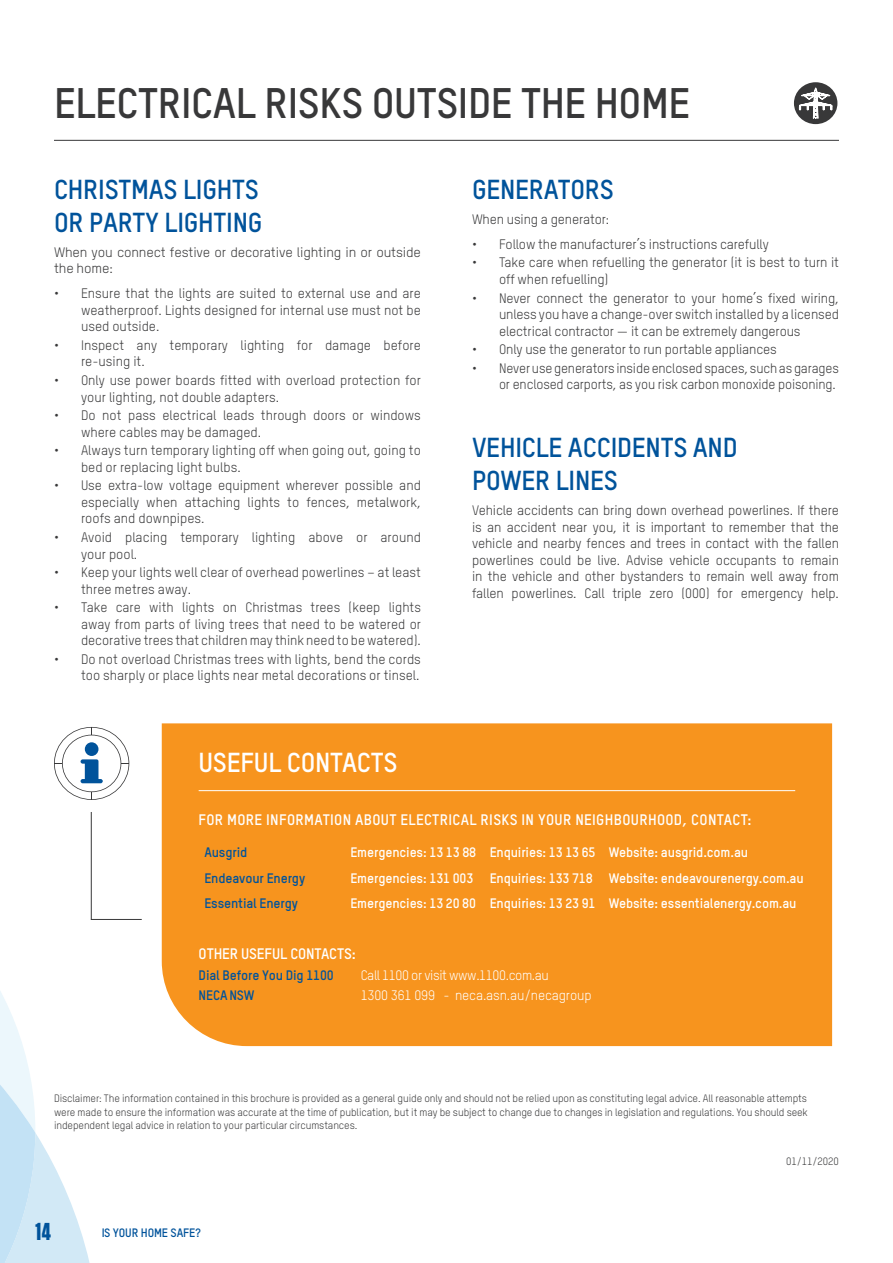
<style>
.page{position:relative;width:893px;height:1263px;background:#fff}
.page>*{position:absolute;margin:0;border:0;box-sizing:border-box;transform-origin:0 0}
.t1{font:700 42px "TSTAR";letter-spacing:-.01em;color:#383839}
.t2{font:700 27px/33px "TSTAR";letter-spacing:-.01em;color:#00539b}
.t3{font:700 27px "TSTAR";letter-spacing:-.01em;color:#fff}
.t4{font:700 24.45px "Tungsten";color:#00539b}
.t5{font:700 15px "TSTAR";letter-spacing:.02em;color:#fff}
.t6{font:700 15px "TSTAR";letter-spacing:-.01em;color:#fff}
.t7{font:13.5px/16.5px "TSTAR";color:#383839}
.t8{font:700 13.5px "TSTAR";letter-spacing:-.01em;color:#fff}
.t9{font:700 13.5px "TSTAR";letter-spacing:-.01em;color:#00539b}
.t10{font:13.5px/16.5px "TSTAR";color:#383839;scale:1.04 1}
.t11{font:13.5px "TSTAR";letter-spacing:-.01em;color:#fff}
.t12{font:13.5px "TSTAR";letter-spacing:-.03em;color:#fff}
.t13{font:700 12px "TSTAR";letter-spacing:-.01em;color:#00539b}
.t14{font:10.5px/13.5px "TSTAR";letter-spacing:-.01em;color:#383839;text-align:justify}
</style>
<div class="page">
<svg style="left:0;top:830px;width:91px;height:433px"></svg>
<hr style="left:54px;top:140px;width:785px;height:1px;background:#383839">
<div style="left:794px;top:82px;width:43px;height:42px;background:#383839;border-radius:50%"></div>
<svg style="left:799px;top:88px;width:33px;height:32px"></svg>
<svg style="left:54px;top:727px;width:75px;height:73px"></svg>
<hr style="left:91px;top:812px;width:1px;height:108px;background:#383839">
<hr style="left:91px;top:919px;width:51px;height:1px;background:#383839">
<div style="left:162px;top:723px;width:670px;height:323px;background:#f7941e"></div>
<hr style="left:199px;top:790px;width:596px;height:1px;background:#fff">
<h1 class="t1" style="left:54px;top:76px;width:638px">ELECTRICAL RISKS OUTSIDE THE HOME</h1>
<h2 class="t2" style="left:54px;top:172px;width:210px">CHRISTMAS LIGHTS<br>OR PARTY LIGHTING</h2>
<p class="t10" style="left:54px;top:244px;width:354px">When you connect festive or decorative lighting in or outside the home:</p>
<p class="t7" style="left:81px;top:285px;width:341px;text-align:justify;text-indent:-27px">• Ensure that the lights are suited to external use and are weatherproof. Lights designed for internal use must not be used outside.</p>
<p class="t7" style="left:81px;top:337px;width:341px;text-indent:-27px">• Inspect any temporary lighting for damage before re-using it.</p>
<p class="t7" style="left:81px;top:372px;width:341px;text-indent:-27px">• Only use power boards fitted with overload protection for your lighting, not double adapters.</p>
<p class="t7" style="left:81px;top:407px;width:341px;text-indent:-27px">• Do not pass electrical leads through doors or windows where cables may be damaged.</p>
<p class="t7" style="left:81px;top:442px;width:341px;text-indent:-27px">• Always turn temporary lighting off when going out, going to bed or replacing light bulbs.</p>
<p class="t7" style="left:81px;top:477px;width:341px;text-align:justify;text-indent:-27px">• Use extra-low voltage equipment wherever possible and especially when attaching lights to fences, metalwork, roofs and downpipes.</p>
<p class="t7" style="left:81px;top:529px;width:341px;text-indent:-27px">• Avoid placing temporary lighting above or around your pool.</p>
<p class="t7" style="left:81px;top:564px;width:341px;text-indent:-27px">• Keep your lights well clear of overhead powerlines – at least three metres away.</p>
<p class="t7" style="left:81px;top:599px;width:341px;text-align:justify;text-indent:-27px">• Take care with lights on Christmas trees (keep lights away from parts of living trees that need to be watered or decorative trees that children may think need to be watered).</p>
<p class="t7" style="left:54px;top:651px;width:368px;text-align:right">• Do not overload Christmas trees with lights, bend the cords too sharply or place lights near metal decorations or tinsel.</p>
<h2 class="t3" style="left:198px;top:745px;width:201px">USEFUL CONTACTS</h2>
<h2 class="t2" style="left:472px;top:172px;width:143px">GENERATORS</h2>
<p class="t7" style="left:472px;top:211px;width:139px">When using a generator:</p>
<p class="t7" style="left:472px;top:236px;width:298px">• Follow the manufacturer’s instructions carefully</p>
<p class="t7" style="left:499px;top:254px;width:341px;text-indent:-27px">• Take care when refuelling the generator (it is best to turn it off when refuelling)</p>
<p class="t7" style="left:499px;top:289px;width:341px;text-align:justify;text-indent:-27px">• Never connect the generator to your home’s fixed wiring, unless you have a change-over switch installed by a licensed electrical contractor — it can be extremely dangerous</p>
<p class="t7" style="left:472px;top:341px;width:306px">• Only use the generator to run portable appliances</p>
<p class="t7" style="left:472px;top:360px;width:368px;text-align:right">• Never use generators inside enclosed spaces, such as garages or enclosed carports, as you risk carbon monoxide poisoning.</p>
<h2 class="t2" style="left:472px;top:431px;width:267px">VEHICLE ACCIDENTS AND<br>POWER LINES</h2>
<p class="t7" style="left:472px;top:502px;width:368px;text-align:justify">Vehicle accidents can bring down overhead powerlines. If there is an accident near you, it is important to remember that the vehicle and nearby fences and trees in contact with the fallen powerlines could be live. Advise vehicle occupants to remain in the vehicle and other bystanders to remain well away from fallen powerlines. Call triple zero (000) for emergency help.</p>
<p class="t5" style="left:198px;top:810px;width:555px">FOR MORE INFORMATION ABOUT ELECTRICAL RISKS IN YOUR NEIGHBOURHOOD, CONTACT:</p>
<p class="t9" style="left:204px;top:844px;width:45px">Ausgrid</p>
<p class="t8" style="left:350px;top:844px;width:399px">Emergencies: 13 13 88 Enquiries: 13 13 65 Website: ausgrid.com.au</p>
<p class="t9" style="left:204px;top:869px;width:102px">Endeavour Energy</p>
<p class="t8" style="left:350px;top:869px;width:455px">Emergencies: 131 003 Enquiries: 133 718 Website: endeavourenergy.com.au</p>
<p class="t9" style="left:204px;top:895px;width:95px">Essential Energy</p>
<p class="t8" style="left:350px;top:895px;width:448px">Emergencies: 13 20 80 Enquiries: 13 23 91 Website: essentialenergy.com.au</p>
<p class="t6" style="left:199px;top:944px;width:159px">OTHER USEFUL CONTACTS:</p>
<p class="t9" style="left:199px;top:966px;width:137px">Dial Before You Dig 1100</p>
<p class="t12" style="left:361px;top:967px;width:190px">Call 1100 or visit www.1100.com.au</p>
<p class="t9" style="left:199px;top:987px;width:57px">NECANSW</p>
<p class="t11" style="left:361px;top:987px;width:232px">1300 361 099 - neca.asn.au/necagroup</p>
<p class="t14" style="left:54px;top:1091px;width:755px">Disclaimer: The information contained in this brochure is provided as a general guide only and should not be relied upon as constituting legal advice. All reasonable attempts were made to ensure the information was accurate at the time of publication, but it may be subject to change due to changes in legislation and regulations. You should seek independent legal advice in relation to your particular circumstances.</p>
<p class="t14" style="left:786px;top:1154px;width:54px">01/11/2020</p>
<h3 class="t4" style="left:36px;top:1219px;width:17px">14</h3>
<p class="t13" style="left:101px;top:1225px;width:101px">IS YOUR HOME SAFE?</p>
</div>
